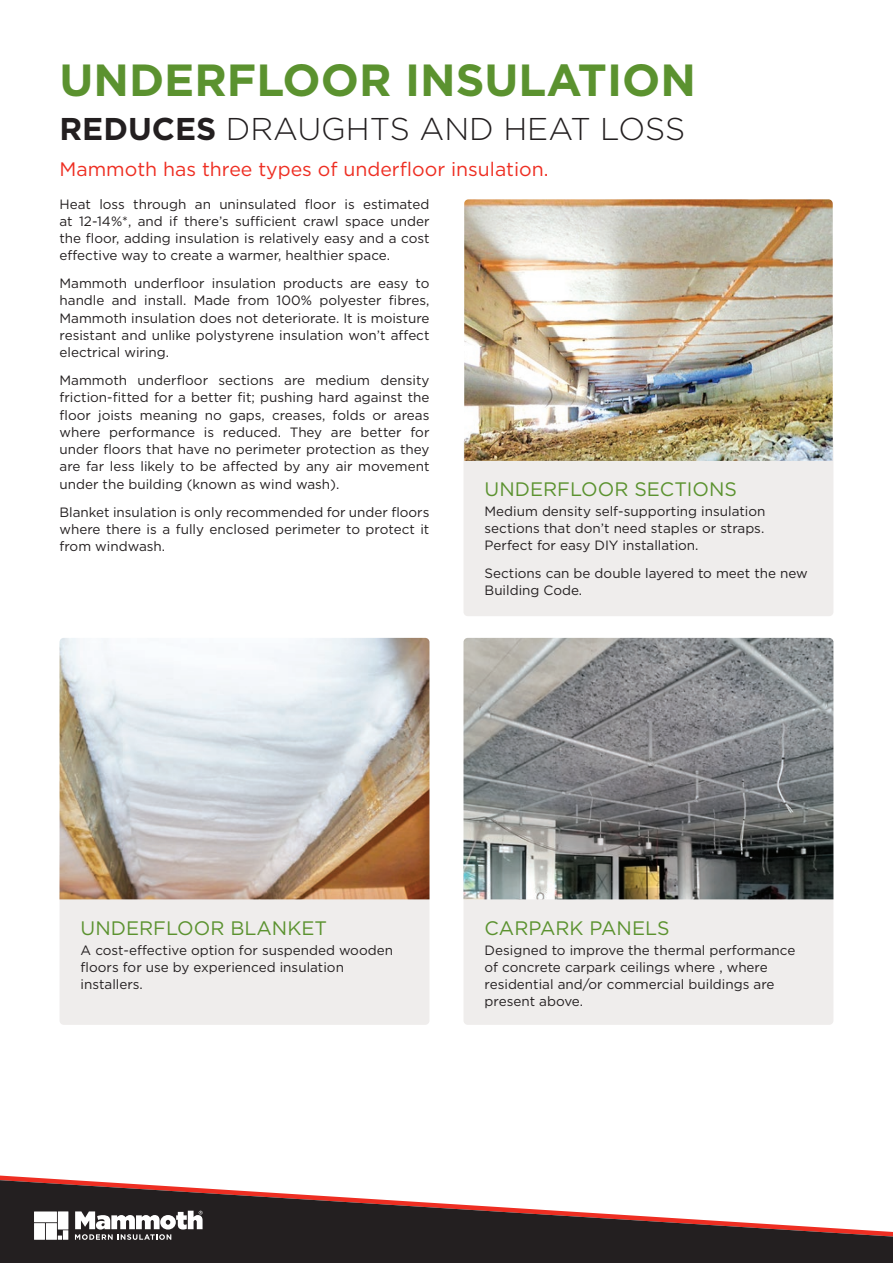
<style>
.page{position:relative;width:893px;height:1263px;background:#fff}
.page>*{position:absolute;margin:0;border:0;box-sizing:border-box;transform-origin:0 0}
.t1{font:700 45px "Gotham";color:#5b922f}
.t2{font:300 31.5px "Gotham";color:#231f20}
.t3{font:19.5px "Gotham";color:#5b922f}
.t4{font:19.5px "Gotham";color:#ee2e22}
.t5{font:13.5px/17.2px "Gotham";color:#231f20;text-align:justify}
.s1{font-weight:700}
</style>
<div class="page">
<svg style="left:0;top:1180px;width:893px;height:83px;fill:#231f20"></svg>
<div style="left:34px;top:1223px;width:11px;height:17px;background:#fff"></div>
<div style="left:46px;top:1223px;width:11px;height:17px;background:#fff"></div>
<div style="left:58px;top:1211px;width:10px;height:18px;background:#fff"></div>
<div style="left:34px;top:1211px;width:23px;height:11px;background:#fff"></div>
<div style="left:63px;top:1230px;width:5px;height:10px;background:#fff"></div>
<svg style="left:58px;top:1235px;width:4px;height:5px"></svg>
<svg style="left:75px;top:1211px;width:128px;height:29px"></svg>
<div style="left:464px;top:461px;width:369px;height:155px;background:#efedec"></div>
<div style="left:463px;top:899px;width:370px;height:126px;background:#efedec"></div>
<div style="left:60px;top:899px;width:369px;height:126px;background:#efedec"></div>
<img style="left:464px;top:199px;width:369px;height:262px">
<img style="left:463px;top:638px;width:370px;height:261px">
<img style="left:60px;top:638px;width:369px;height:261px">
<h1 class="t1" style="left:60px;top:50px;width:638px">UNDERFLOOR INSULATION</h1>
<h2 class="t2" style="left:60px;top:109px;width:627px"><span class="s1">REDUCES</span> DRAUGHTS AND HEAT LOSS</h2>
<h3 class="t4" style="left:60px;top:157px;width:491px">Mammoth has three types of underfloor insulation.</h3>
<p class="t5" style="left:60px;top:195px;width:371px">Heat loss through an uninsulated floor is estimated at 12-14%*, and if there’s sufficient crawl space under the floor, adding insulation is relatively easy and a cost effective way to create a warmer, healthier space.</p>
<p class="t5" style="left:60px;top:274px;width:371px">Mammoth underfloor insulation products are easy to handle and install. Made from 100% polyester fibres, Mammoth insulation does not deteriorate. It is moisture resistant and unlike polystyrene insulation won’t affect electrical wiring.</p>
<p class="t5" style="left:60px;top:371px;width:371px">Mammoth underfloor sections are medium density friction-fitted for a better fit; pushing hard against the floor joists meaning no gaps, creases, folds or areas where performance is reduced. They are better for under floors that have no perimeter protection as they are far less likely to be affected by any air movement under the building (known as wind wash).</p>
<p class="t5" style="left:60px;top:503px;width:371px">Blanket insulation is only recommended for under floors where there is a fully enclosed perimeter to protect it from windwash.</p>
<h3 class="t3" style="left:485px;top:477px;width:254px">UNDERFLOOR SECTIONS</h3>
<p class="t5" style="left:485px;top:502px;width:282px">Medium density self-supporting insulation sections that don’t need staples or straps.<br>Perfect for easy DIY installation.</p>
<p class="t5" style="left:485px;top:564px;width:325px">Sections can be double layered to meet the new<br>Building Code.</p>
<h3 class="t3" style="left:81px;top:916px;width:248px">UNDERFLOOR BLANKET</h3>
<p class="t5" style="left:81px;top:941px;width:314px;text-align:left">A cost-effective option for suspended wooden floors for use by experienced insulation installers.</p>
<h3 class="t3" style="left:485px;top:916px;width:187px">CARPARK PANELS</h3>
<p class="t5" style="left:485px;top:941px;width:312px;text-align:left">Designed to improve the thermal performance of concrete carpark ceilings where , where residential and/or commercial buildings are present above.</p>
</div>
